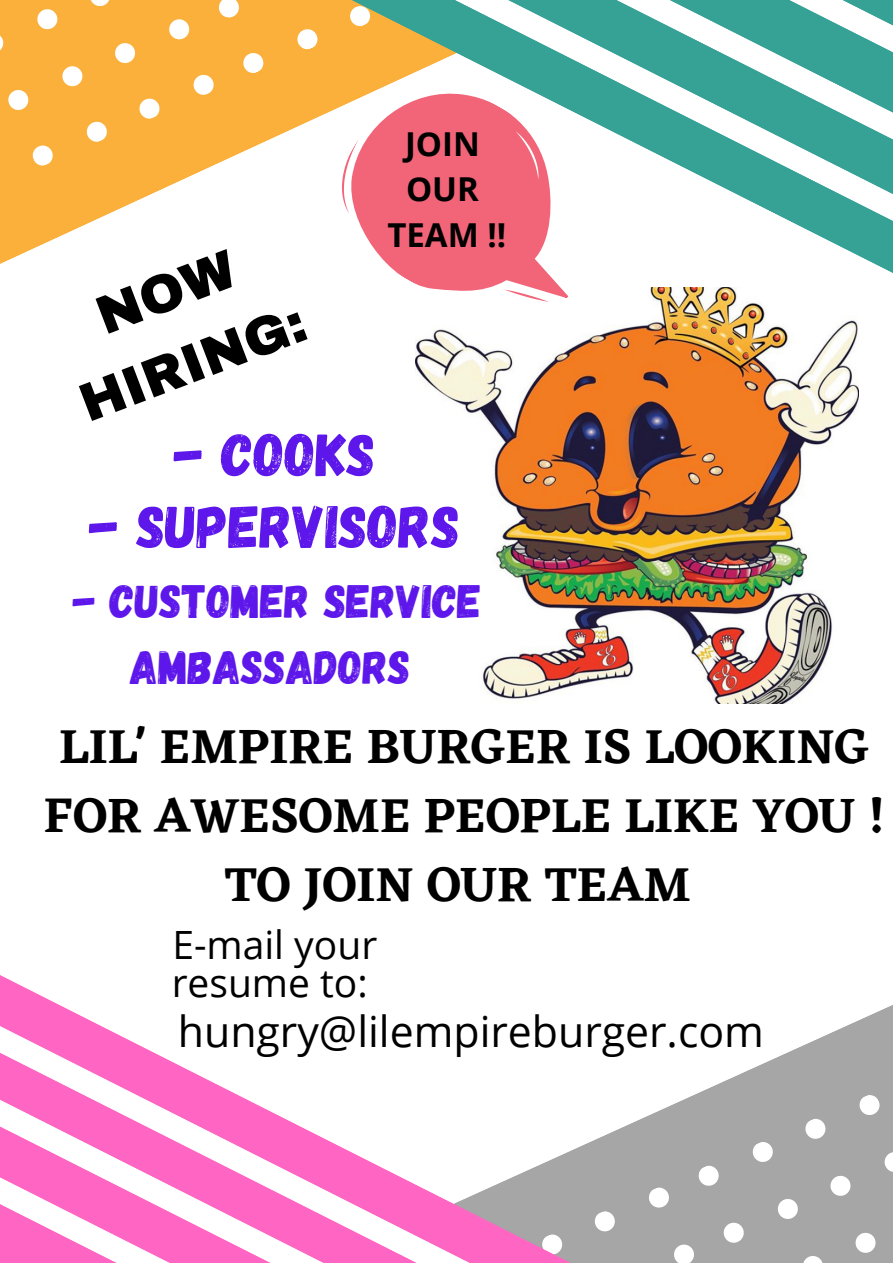
<style>
.page{position:relative;width:893px;height:1263px;background:#fff}
.page>*{position:absolute;margin:0;border:0;box-sizing:border-box;transform-origin:0 0}
.t1{font:60px "Gagalin";color:#5e17eb}
.t2{font:900 54.15px/75.7px "Archivo";color:#000;text-align:center}
.t3{font:600 49.72px/69.2px "Eczar";color:#000;text-align:center}
.t4{font:46.8px/65.2px "Gagalin";color:#5e17eb;text-align:center}
.t5{font:42.75px "Open Sans";color:#000}
.t6{font:38.92px/38.6px "Open Sans";color:#000}
.t7{font:700 33px "Open Sans";color:#000}
</style>
<div class="page">
<svg style="left:745px;top:1005px;width:148px;height:258px;background:#b3b3b3"></svg>
<svg style="left:745px;top:1219px;width:2px;height:27px"></svg>
<svg style="left:749px;top:1139px;width:27px;height:26px"></svg>
<svg style="left:774px;top:1196px;width:27px;height:26px"></svg>
<svg style="left:799px;top:1253px;width:27px;height:10px"></svg>
<svg style="left:802px;top:1116px;width:26px;height:26px"></svg>
<svg style="left:827px;top:1173px;width:26px;height:26px"></svg>
<svg style="left:852px;top:1230px;width:26px;height:26px"></svg>
<svg style="left:856px;top:1092px;width:26px;height:26px"></svg>
<svg style="left:881px;top:1149px;width:12px;height:26px"></svg>
<svg style="left:728px;top:1072px;width:17px;height:191px;background:#aeaeae"></svg>
<svg style="left:0;top:975px;width:728px;height:288px"></svg>
<svg style="left:0;top:1010px;width:679px;height:253px"></svg>
<svg style="left:0;top:1066px;width:638px;height:197px"></svg>
<svg style="left:0;top:0;width:166px;height:264px;fill:#fbb03b"></svg>
<svg style="left:0;top:30px;width:6px;height:26px"></svg>
<svg style="left:5px;top:87px;width:26px;height:26px"></svg>
<svg style="left:30px;top:142px;width:26px;height:27px"></svg>
<svg style="left:34px;top:6px;width:27px;height:26px"></svg>
<svg style="left:59px;top:63px;width:27px;height:26px"></svg>
<svg style="left:84px;top:119px;width:26px;height:26px"></svg>
<svg style="left:87px;top:0;width:26px;height:9px"></svg>
<svg style="left:112px;top:40px;width:26px;height:26px"></svg>
<svg style="left:136px;top:95px;width:27px;height:27px"></svg>
<svg style="left:166px;top:0;width:79px;height:187px;fill:#fbb03b"></svg>
<svg style="left:245px;top:0;width:57px;height:151px;background:#fbba54"></svg>
<svg style="left:302px;top:0;width:591px;height:273px"></svg>
<svg style="left:370px;top:0;width:523px;height:221px;fill:#36a195"></svg>
<img style="left:415px;top:287px;width:443px;height:416px">
<svg style="left:309px;top:54px;width:293px;height:290px"></svg>
<svg style="left:483px;top:229px;width:100px;height:87px"></svg>
<svg style="left:324px;top:139px;width:59px;height:75px"></svg>
<svg style="left:500px;top:131px;width:53px;height:49px"></svg>
<p class="t7" style="left:405px;top:120px;width:76px">JOIN</p>
<p class="t7" style="left:406px;top:166px;width:74px">OUR</p>
<p class="t7" style="left:387px;top:212px;width:120px">TEAM !!</p>
<p class="t2" style="left:41px;top:300px;width:239px;rotate:-21deg">NOW<br>HIRING:</p>
<p class="t1" style="left:174px;top:416px;width:203px">- COOKS</p>
<p class="t1" style="left:89px;top:488px;width:372px">- SUPERVISORS</p>
<p class="t4" style="left:73px;top:567px;width:410px">- CUSTOMER SERVICE<br>AMBASSADORS</p>
<p class="t3" style="left:44px;top:711px;width:842px">LIL' EMPIRE BURGER IS LOOKING<br>FOR AWESOME PEOPLE LIKE YOU !<br>TO JOIN OUR TEAM</p>
<p class="t6" style="left:172px;top:924px;width:207px">E-mail your resume to:</p>
<p class="t5" style="left:178px;top:1001px;width:587px">hungry@lilempireburger.com</p>
</div>
